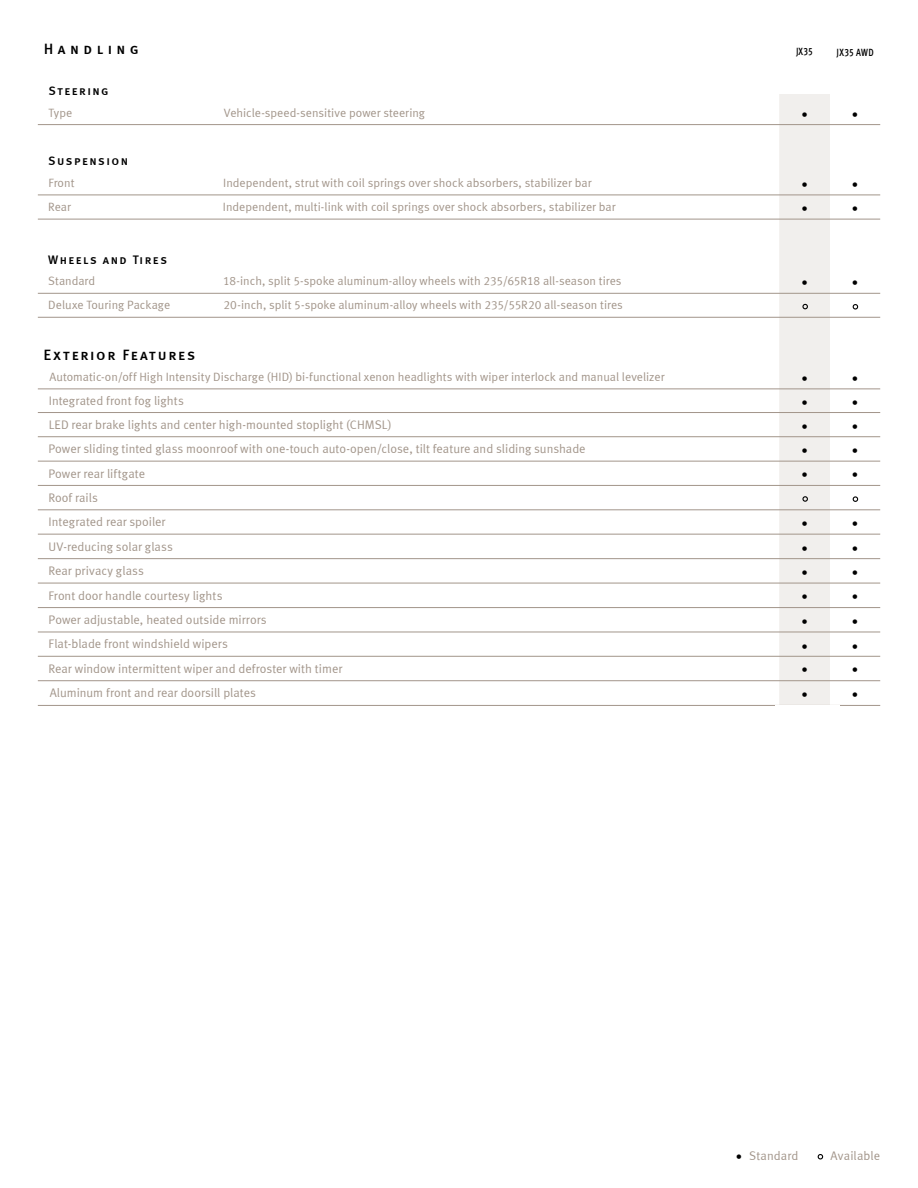
<style>
.page{position:relative;width:918px;height:1188px;background:#fff}
.page>*{position:absolute;margin:0;border:0;box-sizing:border-box;transform-origin:0 0}
.t1{font:15px "Meta Medium LF Caps";letter-spacing:.13em;color:#000}
.t2{font:15px "Meta Medium LF Caps";letter-spacing:.3em;color:#000}
.t3{font:12.45px "Meta Normal LF";color:#000}
.t4{font:12.3px/24.5px "Meta Normal LF";color:#a2958a}
.t5{font:12.3px "Meta Medium LF Caps";letter-spacing:.115em;color:#000}
.t6{font:12px "Meta Normal LF";color:#a2958a}
.t7{font:10.5px "Meta Medium LF Caps";letter-spacing:.03em;color:#000;scale:.8 1}
.s1{color:#000}
</style>
<div class="page">
<svg style="left:817px;top:1154px;width:7px;height:6px"></svg>
<hr style="left:38px;top:124px;width:842px;height:1px;background:#a2958a">
<hr style="left:38px;top:293px;width:842px;height:1px;background:#a2958a">
<hr style="left:38px;top:195px;width:842px;height:1px;background:#a2958a">
<hr style="left:38px;top:219px;width:842px;height:1px;background:#a2958a">
<hr style="left:38px;top:317px;width:842px;height:1px;background:#a2958a">
<hr style="left:38px;top:389px;width:842px;height:1px;background:#a2958a">
<hr style="left:38px;top:412px;width:842px;height:1px;background:#a2958a">
<hr style="left:38px;top:436px;width:842px;height:1px;background:#a2958a">
<hr style="left:38px;top:461px;width:842px;height:1px;background:#a2958a">
<hr style="left:38px;top:485px;width:842px;height:1px;background:#a2958a">
<hr style="left:38px;top:510px;width:842px;height:1px;background:#a2958a">
<hr style="left:38px;top:534px;width:842px;height:1px;background:#a2958a">
<hr style="left:38px;top:558px;width:842px;height:1px;background:#a2958a">
<hr style="left:38px;top:583px;width:842px;height:1px;background:#a2958a">
<hr style="left:38px;top:607px;width:842px;height:1px;background:#a2958a">
<hr style="left:38px;top:632px;width:842px;height:1px;background:#a2958a">
<hr style="left:38px;top:656px;width:842px;height:1px;background:#a2958a">
<hr style="left:38px;top:680px;width:842px;height:1px;background:#a2958a">
<hr style="left:38px;top:705px;width:842px;height:1px;background:#a2958a">
<svg style="left:852px;top:304px;width:7px;height:6px"></svg>
<svg style="left:852px;top:496px;width:7px;height:6px"></svg>
<div style="left:779px;top:94px;width:51px;height:612px;background:#f1efed"></div>
<p class="t2" style="left:44px;top:40px;width:97px">Handling</p>
<p class="t5" style="left:49px;top:84px;width:62px">Steering</p>
<p class="t6" style="left:49px;top:105px;width:25px">Type</p>
<p class="t6" style="left:224px;top:105px;width:203px">Vehicle-speed-sensitive power steering</p>
<p class="t5" style="left:48px;top:154px;width:81px">Suspension</p>
<p class="t6" style="left:48px;top:176px;width:27px">Front</p>
<p class="t6" style="left:223px;top:176px;width:370px">Independent, strut with coil springs over shock absorbers, stabilizer bar</p>
<p class="t6" style="left:48px;top:200px;width:24px">Rear</p>
<p class="t6" style="left:223px;top:200px;width:394px">Independent, multi-link with coil springs over shock absorbers, stabilizer bar</p>
<p class="t5" style="left:48px;top:252px;width:120px">Wheels and Tires</p>
<p class="t6" style="left:48px;top:274px;width:48px">Standard</p>
<p class="t6" style="left:223px;top:274px;width:400px">18-inch, split 5-spoke aluminum-alloy wheels with 235/65R18 all-season tires</p>
<p class="t6" style="left:48px;top:298px;width:123px">Deluxe Touring Package</p>
<p class="t6" style="left:224px;top:298px;width:401px">20-inch, split 5-spoke aluminum-alloy wheels with 235/55R20 all-season tires</p>
<p class="t1" style="left:43px;top:346px;width:153px">Exterior Features</p>
<p class="t6" style="left:49px;top:370px;width:617px">Automatic-on/off High Intensity Discharge (HID) bi-functional xenon headlights with wiper interlock and manual levelizer</p>
<p class="t4" style="left:49px;top:388px;width:344px">Integrated front fog lights<br>LED rear brake lights and center high-mounted stoplight (CHMSL)</p>
<p class="t4" style="left:48px;top:436px;width:539px">Power sliding tinted glass moonroof with one-touch auto-open/close, tilt feature and sliding sunshade Power rear liftgate<br>Roof rails<br>Integrated rear spoiler<br>UV-reducing solar glass<br>Rear privacy glass<br>Front door handle courtesy lights<br>Power adjustable, heated outside mirrors<br>Flat-blade front windshield wipers<br>Rear window intermittent wiper and defroster with timer<br>Aluminum front and rear doorsill plates</p>
<p class="t7" style="left:796px;top:46px;width:23px">JX35</p>
<p class="t7" style="left:837px;top:46px;width:48px">JX35 AWD</p>
<p class="t3" style="left:801px;top:107px;width:8px">•</p>
<p class="t3" style="left:852px;top:107px;width:8px">•</p>
<p class="t3" style="left:801px;top:177px;width:8px">•</p>
<p class="t3" style="left:852px;top:177px;width:8px">•</p>
<p class="t3" style="left:801px;top:202px;width:8px">•</p>
<p class="t3" style="left:852px;top:202px;width:8px">•</p>
<p class="t3" style="left:801px;top:275px;width:8px">•</p>
<p class="t3" style="left:852px;top:275px;width:8px">•</p>
<p class="t3" style="left:801px;top:372px;width:8px">•</p>
<p class="t3" style="left:852px;top:372px;width:8px">•</p>
<p class="t3" style="left:801px;top:395px;width:8px">•</p>
<p class="t3" style="left:852px;top:395px;width:8px">•</p>
<p class="t3" style="left:801px;top:419px;width:8px">•</p>
<p class="t3" style="left:852px;top:419px;width:8px">•</p>
<p class="t3" style="left:801px;top:444px;width:8px">•</p>
<p class="t3" style="left:852px;top:444px;width:8px">•</p>
<p class="t3" style="left:801px;top:468px;width:8px">•</p>
<p class="t3" style="left:852px;top:468px;width:8px">•</p>
<p class="t3" style="left:801px;top:517px;width:8px">•</p>
<p class="t3" style="left:852px;top:517px;width:8px">•</p>
<p class="t3" style="left:801px;top:541px;width:8px">•</p>
<p class="t3" style="left:852px;top:541px;width:8px">•</p>
<p class="t3" style="left:801px;top:565px;width:8px">•</p>
<p class="t3" style="left:852px;top:565px;width:8px">•</p>
<p class="t3" style="left:801px;top:590px;width:8px">•</p>
<p class="t3" style="left:852px;top:590px;width:8px">•</p>
<p class="t3" style="left:801px;top:614px;width:8px">•</p>
<p class="t3" style="left:852px;top:614px;width:8px">•</p>
<p class="t3" style="left:801px;top:639px;width:8px">•</p>
<p class="t3" style="left:852px;top:639px;width:8px">•</p>
<p class="t3" style="left:801px;top:663px;width:8px">•</p>
<p class="t3" style="left:852px;top:663px;width:8px">•</p>
<p class="t3" style="left:801px;top:688px;width:8px">•</p>
<p class="t3" style="left:852px;top:688px;width:8px">•</p>
<p class="t4" style="left:736px;top:1144px;width:64px"><span class="s1">•</span> Standard</p>
<p class="t4" style="left:831px;top:1144px;width:51px">Available</p>
</div>
